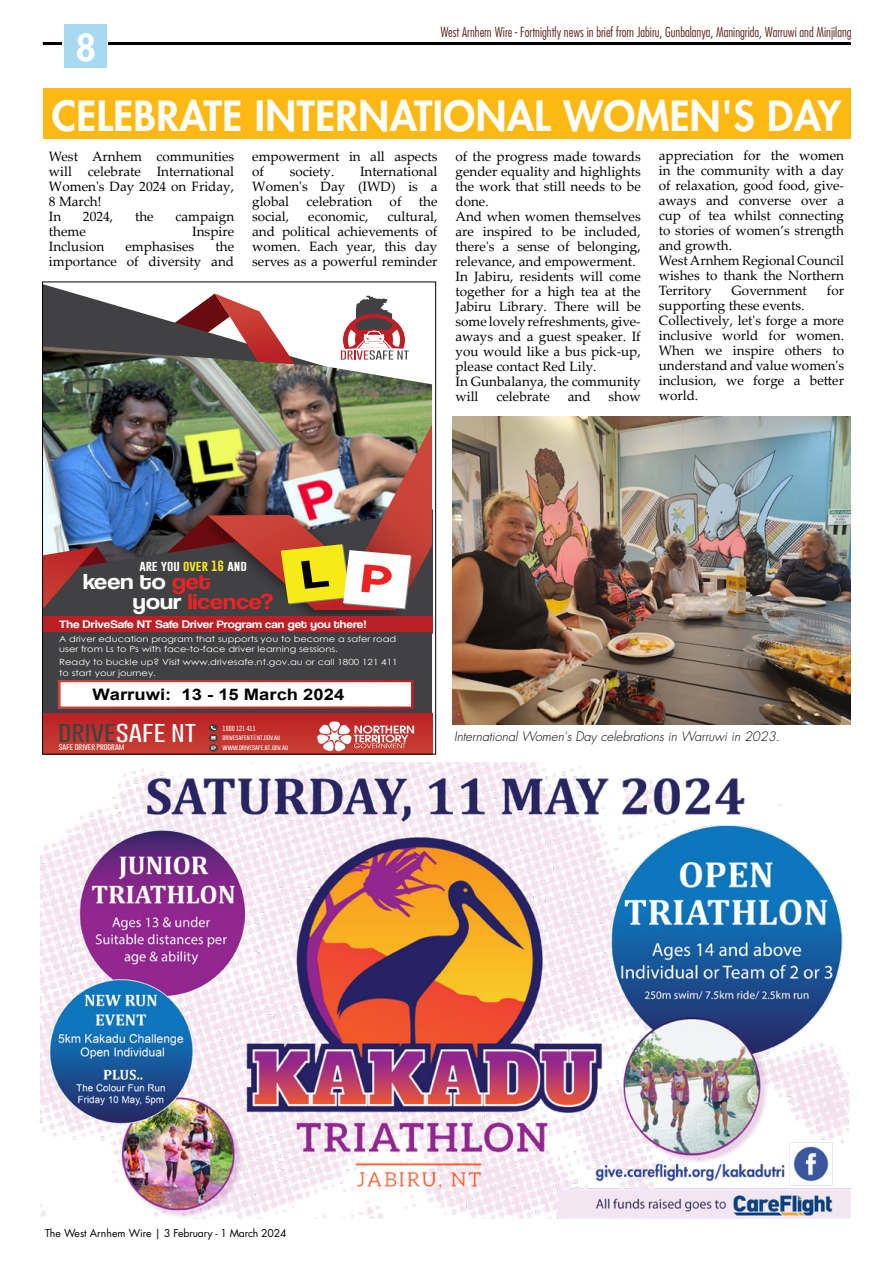
<style>
.page{position:relative;width:893px;height:1263px;background:#fff}
.page>*{position:absolute;margin:0;border:0;box-sizing:border-box;transform-origin:0 0}
.t1{font:800 40.5px "Futura Std";letter-spacing:.01em;color:#fff}
.t2{font:800 36px "Futura Std";color:#fff}
.t3{font:22.35px/19.8px "Coolvetica Rg";color:#ed2224;scale:1.16 1}
.t4{font:100 18.75px "Gobold";color:#fff;scale:1.47 1}
.t5{font:700 15.9px "Arial";color:#000;scale:1.16 1}
.t6{font:13.5px/15px "Palatino Linotype";color:#000}
.t7{font:300 condensed 13.5px "Futura Std";color:#5f2926}
.t8{font:italic 300 12.75px "Futura Std";color:#000}
.t9{font:11.25px "Coolvetica Rg";color:#fff;scale:1.16 1}
.t10{font:10.8px "Gobold";color:#fff;scale:1.16 1}
.t11{font:10.5px "Futura Std";letter-spacing:-.02em;color:#000}
.t12{font:8.55px/10.2px "Century Gothic";color:#fff;scale:1.16 1}
.t13{font:100 6.75px "Gobold";color:#fff;scale:1.16 1}
.t14{font:100 5.4px "Gobold";color:#fff;scale:1.16 1}
.s1{color:#f6eb16}
.s2{color:#fff}
.s3{color:#424142}
</style>
<div class="page">
<hr style="left:43px;top:42px;width:808px;height:3px;background:#000">
<svg style="left:62px;top:24px;width:46px;height:44px"></svg>
<div style="left:64px;top:24px;width:42px;height:44px;background:#a7d9f0"></div>
<img style="left:40px;top:763px;width:810px;height:456px">
<div style="left:44px;top:645px;width:388px;height:68px;background:#414042"></div>
<img style="left:44px;top:366px;width:388px;height:141px">
<div style="left:43px;top:713px;width:389px;height:41px;background:linear-gradient(to bottom,#ba2024,#c94135)"></div>
<svg style="left:340px;top:296px;width:69px;height:64px"></svg>
<svg style="left:44px;top:507px;width:388px;height:138px;background:#495467"></svg>
<img style="left:191px;top:610px;width:223px;height:7px">
<svg style="left:44px;top:546px;width:64px;height:63px;background:#763e3f"></svg>
<svg style="left:44px;top:284px;width:280px;height:82px"></svg>
<svg style="left:209px;top:724px;width:9px;height:8px"></svg>
<svg style="left:211px;top:726px;width:5px;height:4px"></svg>
<svg style="left:209px;top:734px;width:9px;height:8px"></svg>
<svg style="left:211px;top:736px;width:5px;height:3px"></svg>
<svg style="left:209px;top:744px;width:9px;height:8px"></svg>
<svg style="left:211px;top:746px;width:5px;height:4px"></svg>
<svg style="left:317px;top:721px;width:97px;height:30px"></svg>
<div style="left:43px;top:617px;width:389px;height:15px;background:#bb2026"></div>
<div style="left:59px;top:681px;width:353px;height:27px;background:#fff"></div>
<div style="left:58px;top:680px;width:356px;height:29px;border:2px solid #fff"></div>
<img style="left:166px;top:425px;width:266px;height:185px">
<img style="left:452px;top:417px;width:398px;height:307px">
<div style="left:43px;top:89px;width:807px;height:50px;background:#fdb913"></div>
<h2 class="t2" style="left:76px;top:24px;width:22px">8</h2>
<p class="t7" style="left:440px;top:24px;width:413px">West Arnhem Wire - Fortnightly news in brief from Jabiru, Gunbalanya, Maningrida, Warruwi and Minjilang</p>
<h1 class="t1" style="left:52px;top:90px;width:791px">CELEBRATE INTERNATIONAL WOMEN'S DAY</h1>
<p class="t6" style="left:49px;top:148px;width:187px">West Arnhem communities will celebrate International<br>Women's Day 2024 on Friday,<br>8 March!<br>In</p>
<p class="t6" style="left:83px;top:208px;width:32px">2024,</p>
<p class="t6" style="left:135px;top:208px;width:20px">the</p>
<p class="t6" style="left:175px;top:208px;width:60px">campaign</p>
<p class="t6" style="left:49px;top:223px;width:39px">theme</p>
<p class="t6" style="left:192px;top:223px;width:43px">Inspire</p>
<p class="t6" style="left:49px;top:238px;width:57px">Inclusion</p>
<p class="t6" style="left:126px;top:238px;width:70px">emphasises</p>
<p class="t6" style="left:49px;top:238px;width:187px;text-align:right">the<br>importance of diversity and</p>
<p class="t6" style="left:252px;top:148px;width:187px">empowerment in all aspects of</p>
<p class="t6" style="left:252px;top:163px;width:187px;text-align:justify;text-indent:108px">International Women's Day (IWD) is a global</p>
<p class="t6" style="left:290px;top:163px;width:46px">society.</p>
<p class="t6" style="left:306px;top:193px;width:67px">celebration</p>
<p class="t6" style="left:390px;top:193px;width:13px">of</p>
<p class="t6" style="left:419px;top:193px;width:20px">the</p>
<p class="t6" style="left:252px;top:208px;width:187px;text-align:justify;text-indent:135px">cultural, and political achievements of women. Each year, this day serves as a powerful reminder</p>
<p class="t6" style="left:252px;top:208px;width:39px">social,</p>
<p class="t6" style="left:308px;top:208px;width:62px">economic,</p>
<p class="t6" style="left:455px;top:148px;width:187px">of the progress made towards gender equality and highlights the work that still needs to be done.<br>And when women themselves are inspired to be included, there's a sense of belonging, relevance, and empowerment.<br>In Jabiru, residents will come together for a high tea at the<br>Jabiru Library. There will be some lovely refreshments, give&shy;aways and a guest speaker. If you would like a bus pick-up, please contact Red Lily.<br>In Gunbalanya, the community will</p>
<p class="t6" style="left:496px;top:388px;width:55px">celebrate</p>
<p class="t6" style="left:568px;top:388px;width:24px">and</p>
<p class="t6" style="left:609px;top:388px;width:34px">show</p>
<p class="t6" style="left:659px;top:148px;width:187px">appreciation for the women in the community with a day of relaxation, good food, give&shy;aways and converse over a cup of tea whilst connecting to stories of women’s strength and growth.<br>West Arnhem Regional Council wishes to thank the Northern<br>Territory</p>
<p class="t6" style="left:732px;top:283px;width:77px">Government</p>
<p class="t6" style="left:827px;top:283px;width:19px">for</p>
<p class="t6" style="left:659px;top:298px;width:187px">supporting these events.<br>Collectively, let's forge a more inclusive world for women.<br>When we inspire others to understand and value women's inclusion, we forge a better world.</p>
<p class="t10" style="left:139px;top:559px;width:94px">ARE YOU <span class="s1">OVER 16</span> AND</p>
<h3 class="t3" style="left:133px;top:572px;width:123px;text-indent:-50px"><span class="s2">keen to</span> get<br><span class="s2">your</span> licence?</h3>
<p class="t9" style="left:59px;top:618px;width:267px">The DriveSafe NT Safe Driver Program can get you there!</p>
<p class="t12" style="left:59px;top:634px;width:292px">A driver education program that supports you to become a safer road user from Ls to Ps with face-to-face driver learning sessions.</p>
<p class="t12" style="left:59px;top:657px;width:293px">Ready to buckle up? Visit www.drivesafe.nt.gov.au or call 1800 121 411 to start your journey.</p>
<p class="t5" style="left:92px;top:683px;width:219px">Warruwi: 13 - 15 March 2024</p>
<h3 class="t4" style="left:58px;top:721px;width:96px"><span class="s3">DRIVE</span>SAFE NT</h3>
<p class="t13" style="left:59px;top:742px;width:58px">safe driver program</p>
<p class="t14" style="left:223px;top:724px;width:30px">1800 121 411</p>
<p class="t14" style="left:223px;top:734px;width:51px">drivesafent@nt.gov.au</p>
<p class="t14" style="left:223px;top:744px;width:58px">www.drivesafe.nt.gov.au</p>
<p class="t8" style="left:454px;top:729px;width:327px">International Women's Day celebrations in Warruwi in 2023.</p>
<p class="t11" style="left:45px;top:1226px;width:243px">The West Arnhem Wire | 3 February - 1 March 2024</p>
</div>
